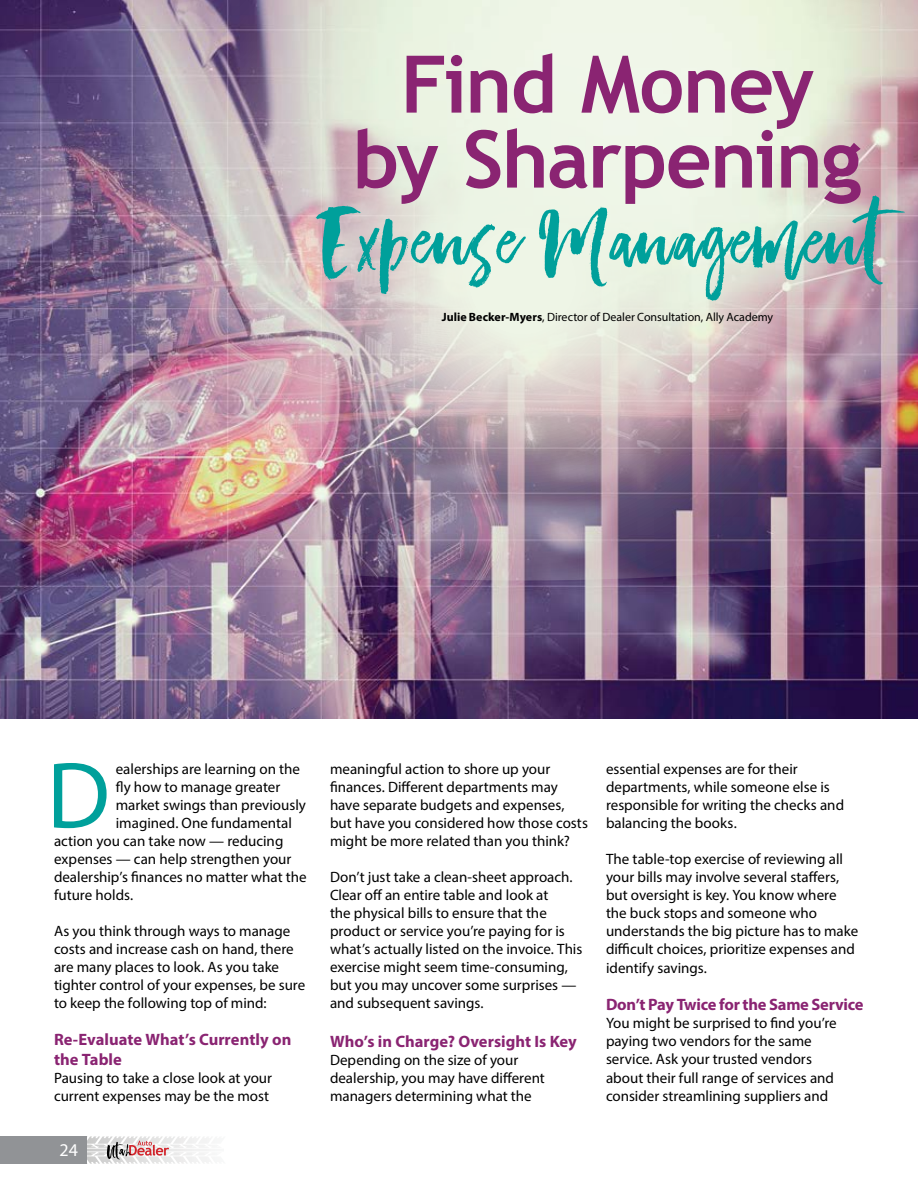
<style>
.page{position:relative;width:918px;height:1188px;background:#fff}
.page>*{position:absolute;margin:0;border:0;box-sizing:border-box;transform-origin:0 0}
.t1{font:141px "Bellissimo";letter-spacing:.015em;color:#00a09b}
.t2{font:95.1px "Myriad Pro";color:#00a09b}
.t3{font:700 79.5px/75px "Trebuchet MS";letter-spacing:-.02em;color:#8a2472;text-align:center}
.t4{font:18px "Myriad Pro";color:#fff}
.t5{font:700 16.5px/19.5px "Myriad Pro";color:#8a2472}
.t6{font:700 16.5px "Myriad Pro";letter-spacing:-.02em;color:#8a2472}
.t7{font:15px/18px "Myriad Pro";color:#000}
.t8{font:12px "Myriad Pro";color:#000}
.s1{font-weight:700}
</style>
<div class="page">
<div style="left:0;top:1136px;width:87px;height:28px;background:#919396"></div>
<svg style="left:87px;top:1136px;width:122px;height:23px"></svg>
<img style="left:0;top:580px;width:918px;height:138px">
<img style="left:0;top:0;width:918px;height:580px">
<h3 class="t3" style="left:353px;top:47px;width:510px">Find Money by Sharpening</h3>
<h1 class="t1" style="left:321px;top:175px;width:560px">Expense Management</h1>
<p class="t8" style="left:442px;top:310px;width:333px"><span class="s1">Julie Becker-Myers</span>, Director of Dealer Consultation, Ally Academy</p>
<h2 class="t2" style="left:47px;top:737px;width:65px">D</h2>
<p class="t7" style="left:116px;top:759px;width:186px">ealerships are learning on the</p>
<p class="t7" style="left:116px;top:777px;width:166px">fly how to manage greater</p>
<p class="t7" style="left:116px;top:795px;width:192px">market swings than previously</p>
<p class="t7" style="left:116px;top:813px;width:178px">imagined. One fundamental</p>
<p class="t7" style="left:54px;top:831px;width:231px">action you can take now — reducing</p>
<p class="t7" style="left:54px;top:849px;width:239px">expenses — can help strengthen your</p>
<p class="t7" style="left:54px;top:867px;width:254px">dealership’s finances no matter what the</p>
<p class="t7" style="left:54px;top:885px;width:81px">future holds.</p>
<p class="t7" style="left:54px;top:921px;width:253px">As you think through ways to manage costs and increase cash on hand, there are many places to look. As you take tighter control of your expenses, be sure to keep the following top of mind:</p>
<p class="t5" style="left:54px;top:1029px;width:239px">Re-Evaluate What’s Currently on the Table</p>
<p class="t7" style="left:54px;top:1068px;width:220px">Pausing to take a close look at your current expenses may be the most</p>
<p class="t4" style="left:60px;top:1139px;width:20px">24</p>
<p class="t7" style="left:330px;top:759px;width:259px">meaningful action to shore up your finances. Different departments may have separate budgets and expenses, but have you considered how those costs might be more related than you think?</p>
<p class="t7" style="left:330px;top:867px;width:254px">Don’t just take a clean-sheet approach.<br>Clear off an entire table and look at<br>the physical bills to ensure that the product or service you’re paying for is what’s actually listed on the invoice. This exercise might seem time-consuming, but you may uncover some surprises — and subsequent savings.</p>
<p class="t5" style="left:330px;top:1031px;width:248px">Who’s in Charge? Oversight Is Key</p>
<p class="t7" style="left:330px;top:1050px;width:216px">Depending on the size of your dealership, you may have different managers determining what the</p>
<p class="t7" style="left:606px;top:759px;width:240px">essential expenses are for their departments, while someone else is responsible for writing the checks and balancing the books.</p>
<p class="t7" style="left:606px;top:850px;width:254px">The table-top exercise of reviewing all your bills may involve several staffers, but oversight is key. You know where the buck stops and someone who understands the big picture has to make difficult choices, prioritize expenses and identify savings.</p>
<p class="t6" style="left:606px;top:994px;width:259px">Don’t Pay Twice for the Same Service</p>
<p class="t7" style="left:606px;top:1014px;width:232px">You might be surprised to find you’re paying two vendors for the same service. Ask your trusted vendors about their full range of services and consider streamlining suppliers and</p>
</div>
